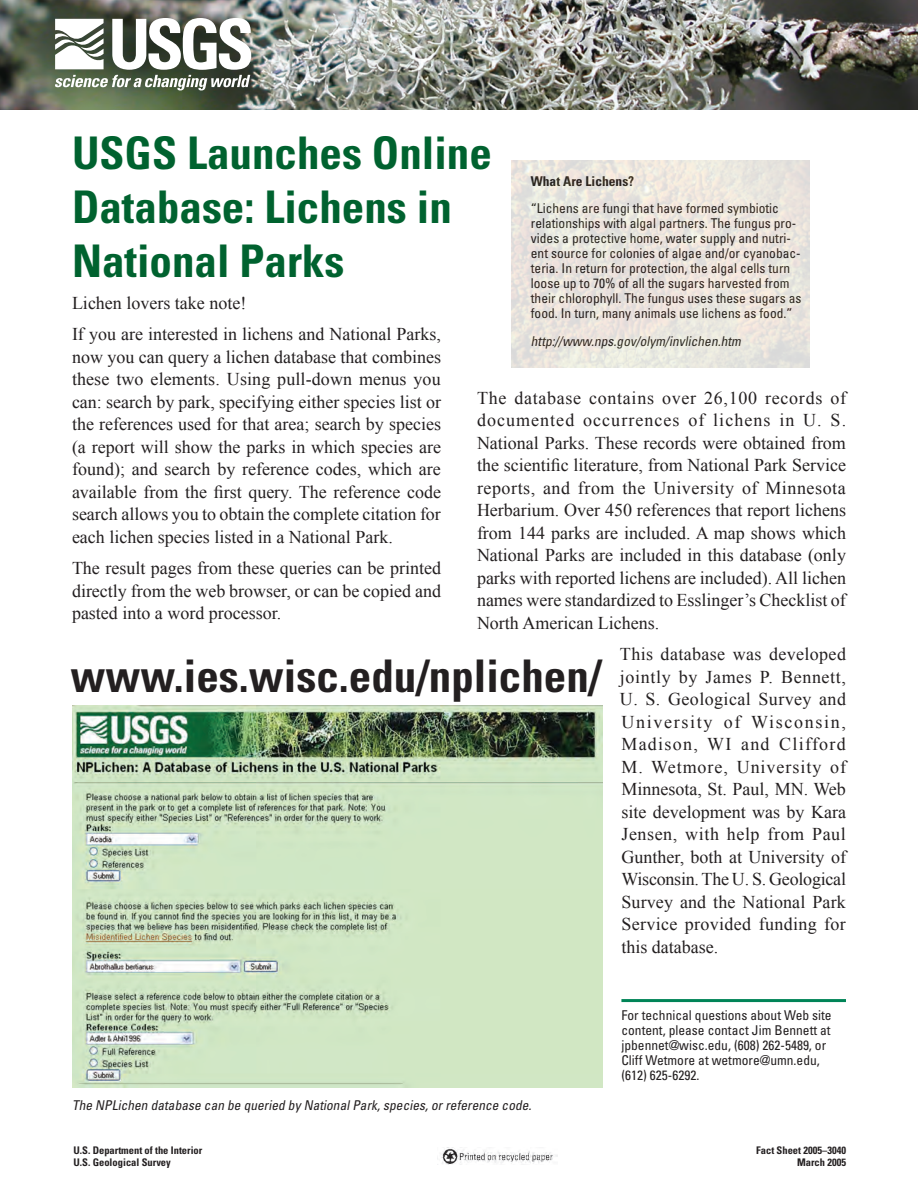
<style>
.page{position:relative;width:918px;height:1188px;background:#fff}
.page>*{position:absolute;margin:0;border:0;box-sizing:border-box;transform-origin:0 0}
.t1{font:700 condensed 45px/54px "Univers";color:#00622f}
.t2{font:700 condensed 45px "Univers";color:#231f20}
.Body_text_Large{font:18px/22.5px "Times New Roman";color:#231f20;text-align:justify}
.Additional_info{font:condensed 13.5px/15px "Univers";color:#231f20}
.Figure_Caption{font:italic condensed 13.5px "Univers";color:#231f20}
.t3{font:700 condensed 13.5px "Univers";color:#231f20}
.t4{font:700 condensed 10.5px "Univers";color:#231f20}
</style>
<div class="page">
<img style="left:72px;top:705px;width:531px;height:383px">
<hr style="left:621px;top:999px;width:225px;height:3px;background:#008457">
<img style="left:0;top:0;width:918px;height:110px">
<svg style="left:55px;top:18px;width:196px;height:72px"></svg>
<img style="left:437px;top:1149px;width:120px;height:15px">
<p class="t1" style="left:72px;top:126px;width:421px">USGS Launches Online<br>Database: Lichens in<br>National Parks</p>
<p class="Body_text_Large" style="left:72px;top:291px;width:176px">Lichen lovers take note!</p>
<p class="Body_text_Large" style="left:72px;top:323px;width:371px">If you are interested in lichens and National Parks, now you can query a lichen database that combines these two elements. Using pull-down menus you can: search by park, specifying either species list or the references used for that area; search by species (a report will show the parks in which species are found); and search by reference codes, which are available from the first query. The reference code search allows you to obtain the complete citation for each lichen species listed in a National Park.</p>
<p class="Body_text_Large" style="left:72px;top:557px;width:371px">The result pages from these queries can be printed directly from the web browser, or can be copied and pasted into a word processor.</p>
<p class="t3" style="left:531px;top:173px;width:105px">What Are Lichens?</p>
<p class="Additional_info" style="left:531px;top:200px;width:272px">“Lichens are fungi that have formed symbiotic relationships with algal partners. The fungus pro&shy;vides a protective home, water supply and nutri&shy;ent source for colonies of algae and/or cyanobac&shy;teria. In return for protection, the algal cells turn loose up to 70% of all the sugars harvested from their chlorophyll. The fungus uses these sugars as food. In turn, many animals use lichens as food.”</p>
<p class="Figure_Caption" style="left:531px;top:333px;width:215px">http://www.nps.gov/olym/invlichen.htm</p>
<p class="Body_text_Large" style="left:477px;top:386px;width:371px">The database contains over 26,100 records of documented occurrences of lichens in U. S.<br>National Parks. These records were obtained from the scientific literature, from National Park Service reports, and from the University of Minnesota Herbarium. Over 450 references that report lichens from 144 parks are included. A map shows which National Parks are included in this database (only parks with reported lichens are included). All lichen names were standardized to Esslinger’s Checklist of North American Lichens.</p>
<p class="Body_text_Large" style="left:620px;top:643px;width:228px">This database was developed jointly by James P. Bennett, U. S. Geological Survey and University of Wisconsin, Madison, WI and Clifford M. Wetmore, University of Minnesota, St. Paul, MN. Web site development was by Kara Jensen, with help from Paul Gunther, both at University of Wisconsin. The U. S. Geological Survey and the National Park Service provided funding for this database.</p>
<p class="t2" style="left:71px;top:648px;width:532px">www.ies.wisc.edu/nplichen/</p>
<p class="Figure_Caption" style="left:72px;top:1097px;width:464px">The NPLichen database can be queried by NationalPark,species,orreference code.</p>
<p class="t4" style="left:74px;top:1143px;width:130px">U.S. Department of the Interior</p>
<p class="t4" style="left:74px;top:1155px;width:99px">U.S. Geological Survey</p>
<p class="Additional_info" style="left:621px;top:1008px;width:212px">For technical questions about Web site content, please contact Jim Bennett at jpbennet@wisc.edu, (608) 262-5489, or Cliff Wetmore at wetmore@umn.edu, (612) 625-6292.</p>
<p class="t4" style="left:756px;top:1143px;width:91px">Fact Sheet 2005–3040</p>
<p class="t4" style="left:797px;top:1155px;width:50px">March 2005</p>
</div>
